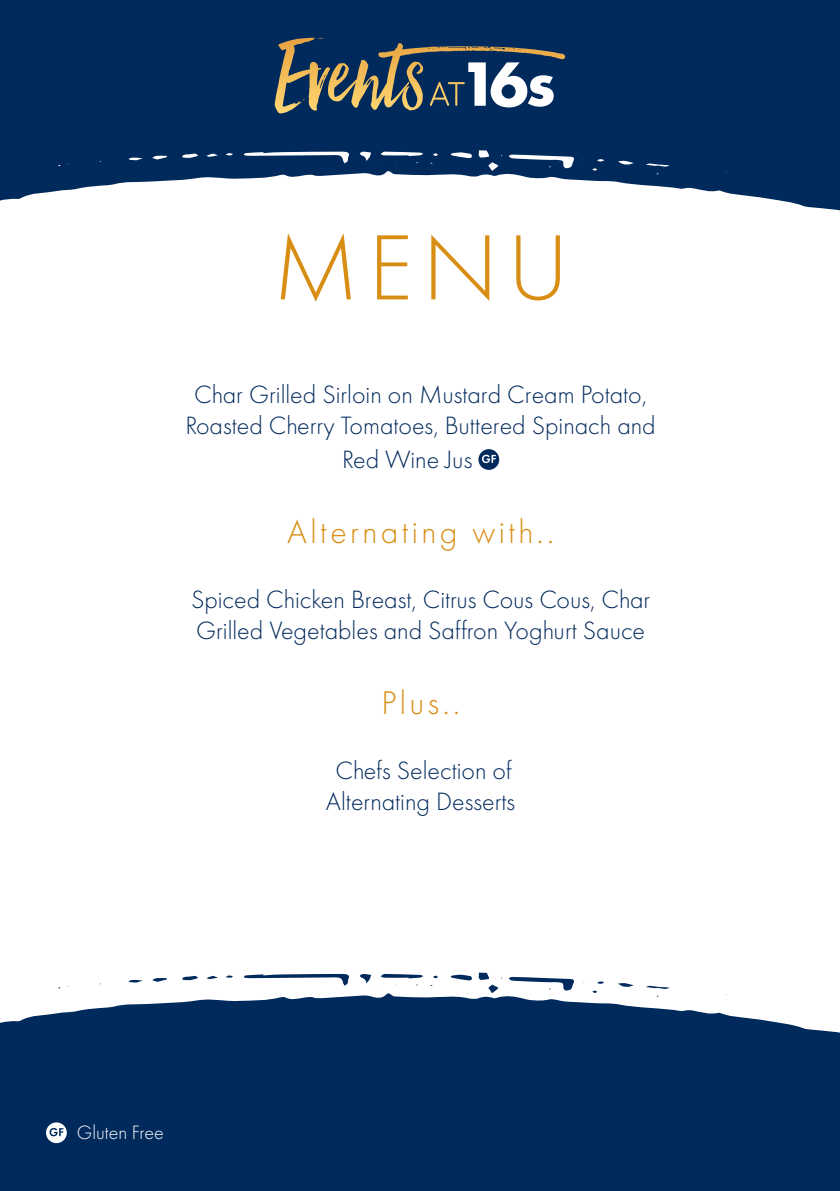
<style>
.page{position:relative;width:840px;height:1191px;background:#fff}
.page>*{position:absolute;margin:0;border:0;box-sizing:border-box;transform-origin:0 0}
.t1{font:300 96px "Futura PT";color:#d88e14}
.t2{font:300 34px "Futura PT";letter-spacing:.1em;color:#d88e14}
.t3{font:300 26px/31.2px "Futura PT";color:#00295c;text-align:center}
.t4{font:300 20px "Futura PT";color:#fff}
</style>
<div class="page">
<svg style="left:0;top:0;width:839px;height:211px;background:#294a73"></svg>
<svg style="left:0;top:972px;width:839px;height:219px;background:#254874"></svg>
<svg style="left:46px;top:1122px;width:21px;height:21px"></svg>
<svg style="left:468px;top:62px;width:85px;height:45px"></svg>
<svg style="left:274px;top:38px;width:56px;height:76px;background:#545c5b"></svg>
<svg style="left:478px;top:449px;width:21px;height:21px"></svg>
<h1 class="t1" style="left:272px;top:213px;width:297px">MENU</h1>
<p class="t3" style="left:185px;top:378px;width:471px">Char Grilled Sirloin on Mustard Cream Potato,<br>Roasted Cherry Tomatoes, Buttered Spinach and</p>
<p class="t3" style="left:342px;top:444px;width:132px">Red Wine Jus</p>
<h2 class="t2" style="left:287px;top:512px;width:268px">Alternating with..</h2>
<p class="t3" style="left:191px;top:584px;width:460px;text-align:left">Spiced Chicken Breast, Citrus Cous Cous, Char<br>Grilled Vegetables and Saffron Yoghurt Sauce</p>
<h2 class="t2" style="left:381px;top:683px;width:80px">Plus..</h2>
<p class="t3" style="left:326px;top:755px;width:191px">Chefs Selection of<br>Alternating Desserts</p>
<p class="t4" style="left:77px;top:1121px;width:88px">Gluten Free</p>
</div>
